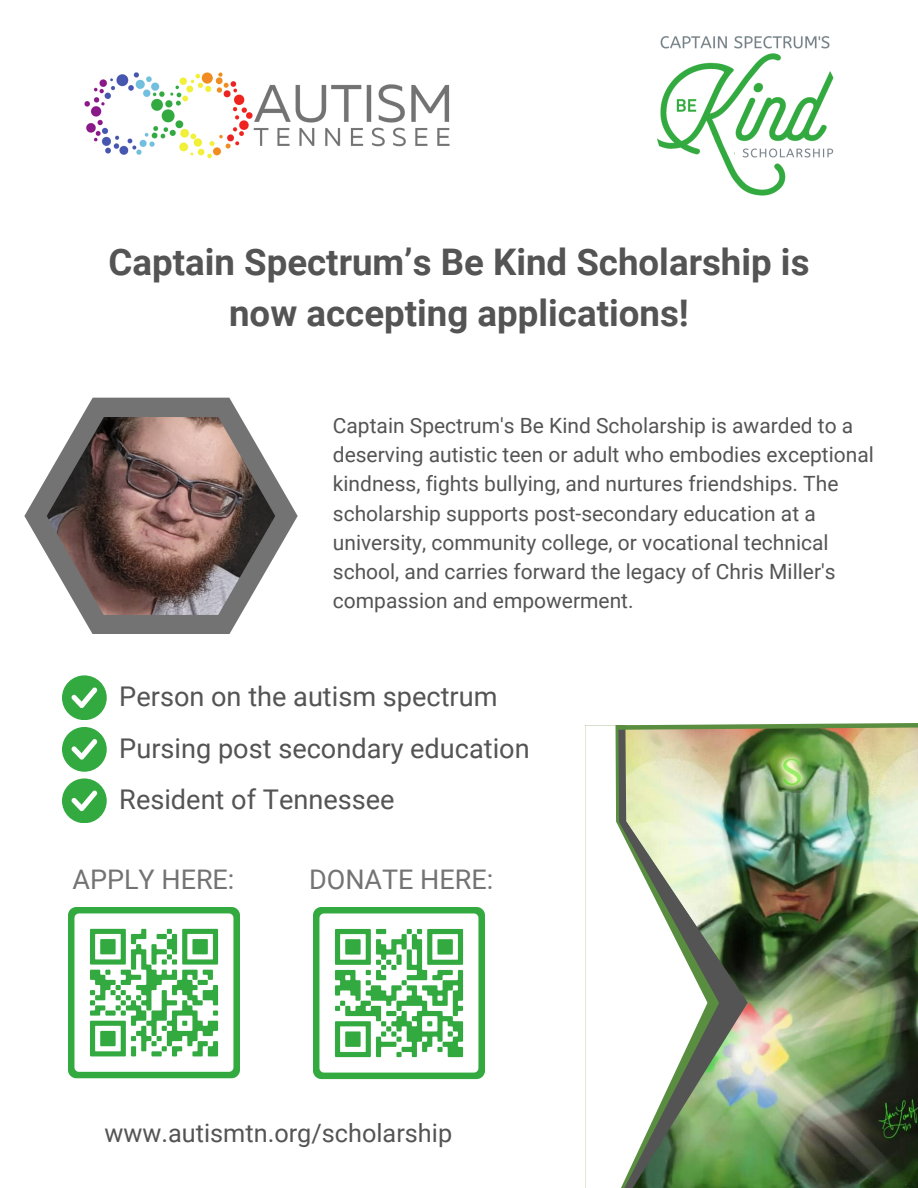
<style>
.page{position:relative;width:918px;height:1188px;background:#fff}
.page>*{position:absolute;margin:0;border:0;box-sizing:border-box;transform-origin:0 0}
.t1{font:700 36.6px/50.7px "Roboto";color:#545454;text-align:center}
.t2{font:27.15px "Roboto";color:#545454}
.t3{font:27px "Roboto";color:#737373}
.t4{font:25.35px "Roboto";color:#545454}
.t5{font:21px/29.2px "Roboto";color:#545454}
</style>
<div class="page">
<img style="left:748px;top:732px;width:170px;height:456px">
<img style="left:719px;top:732px;width:29px;height:456px">
<svg style="left:708px;top:732px;width:11px;height:456px;background:#95a97c"></svg>
<svg style="left:586px;top:725px;width:122px;height:463px"></svg>
<svg style="left:619px;top:822px;width:129px;height:181px"></svg>
<svg style="left:24px;top:398px;width:274px;height:236px"></svg>
<img style="left:47px;top:417px;width:228px;height:198px">
<img style="left:657px;top:36px;width:177px;height:160px">
<div style="left:62px;top:675px;width:44px;height:45px;background:#33aa40;border-radius:50%"></div>
<svg style="left:71px;top:687px;width:26px;height:21px"></svg>
<div style="left:62px;top:727px;width:44px;height:44px;background:#33aa40;border-radius:50%"></div>
<svg style="left:71px;top:739px;width:26px;height:21px"></svg>
<div style="left:62px;top:778px;width:44px;height:45px;background:#33aa40;border-radius:50%"></div>
<svg style="left:71px;top:791px;width:26px;height:20px"></svg>
<img style="left:84px;top:72px;width:366px;height:87px">
<img style="left:68px;top:907px;width:171px;height:172px">
<img style="left:314px;top:907px;width:171px;height:173px">
<svg style="left:613px;top:723px;width:305px;height:9px;background:#8f9f69"></svg>
<p class="t1" style="left:108px;top:237px;width:703px">Captain Spectrum’s Be Kind Scholarship is now accepting applications!</p>
<p class="t5" style="left:333px;top:411px;width:543px">Captain Spectrum's Be Kind Scholarship is awarded to a deserving autistic teen or adult who embodies exceptional kindness, fights bullying, and nurtures friendships. The scholarship supports post-secondary education at a university, community college, or vocational technical school, and carries forward the legacy of Chris Miller's compassion and empowerment.</p>
<p class="t2" style="left:119px;top:681px;width:380px">Person on the autism spectrum</p>
<p class="t2" style="left:119px;top:732px;width:412px">Pursing post secondary education</p>
<p class="t2" style="left:119px;top:784px;width:277px">Resident of Tennessee</p>
<p class="t3" style="left:72px;top:864px;width:164px">APPLY HERE:</p>
<p class="t3" style="left:309px;top:864px;width:186px">DONATE HERE:</p>
<p class="t4" style="left:105px;top:1119px;width:349px">www.autismtn.org/scholarship</p>
</div>
